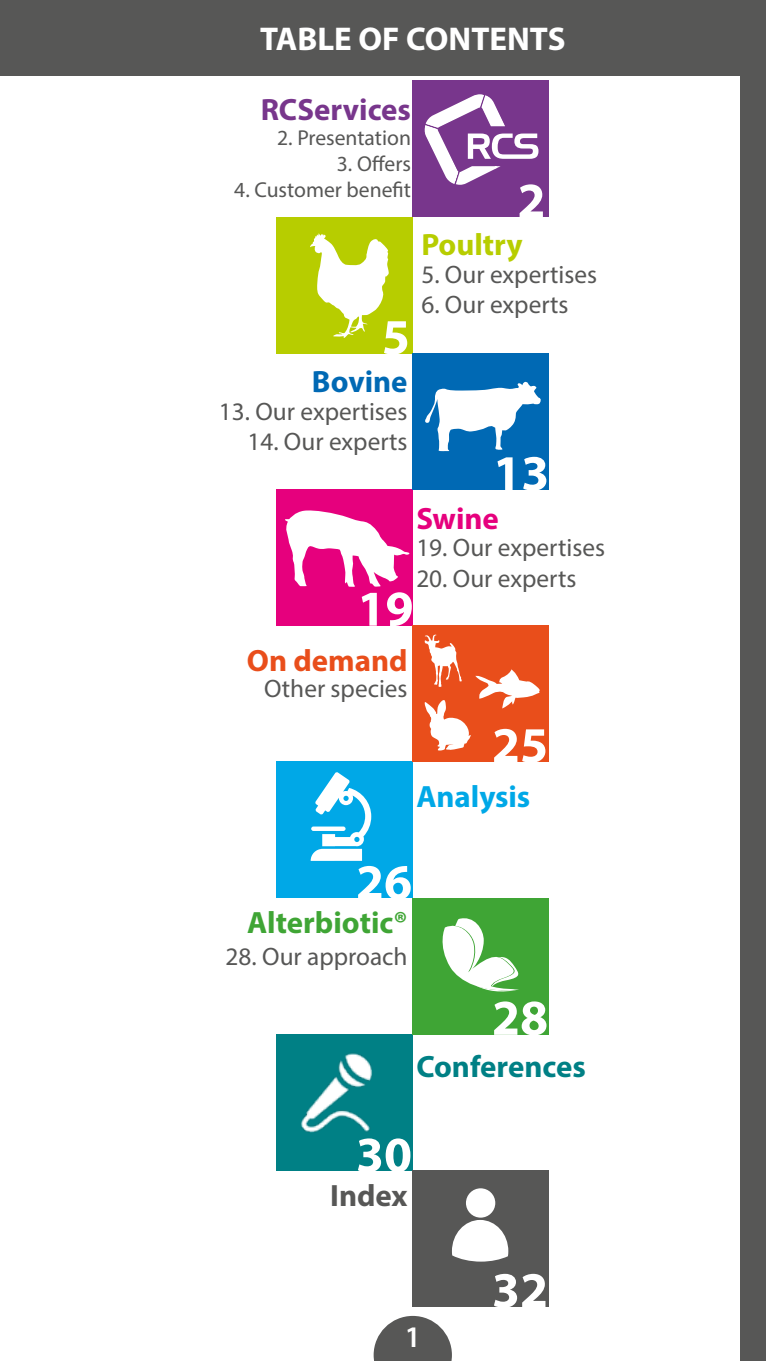
<style>
.page{position:relative;width:766px;height:1361px;background:#fff}
.page>*{position:absolute;margin:0;border:0;box-sizing:border-box;transform-origin:0 0}
.t1{font:700 50.4px "Myriad Pro";color:#fff}
.t2{font:700 33px "Myriad Pro";color:#fff}
.t3{font:700 30.9px "Myriad Pro";color:#3fa535}
.t4{font:700 30.9px "Myriad Pro";color:#008085}
.t5{font:700 30.9px "Myriad Pro";color:#78368c}
.t6{font:700 30.9px "Myriad Pro";color:#e94e1b}
.t7{font:700 30.9px "Myriad Pro";color:#00a8e7}
.t8{font:700 30.9px "Myriad Pro";color:#b7cd00}
.t9{font:700 30.9px "Myriad Pro";color:#0069b4}
.t10{font:700 30.9px "Myriad Pro";color:#575756}
.t11{font:700 30.9px "Myriad Pro";color:#e6007d}
.t12{font:600 30px "Myriad Pro";color:#fff}
.t13{font:25.2px "Myriad Pro";color:#575756}
.t14{font:21.6px "Myriad Pro";color:#575756}
</style>
<div class="page">
<div style="left:0;top:0;width:765px;height:76px;background:#575756"></div>
<svg style="left:373px;top:1316px;width:79px;height:45px"></svg>
<div style="left:740px;top:0;width:25px;height:1361px;background:#575756"></div>
<div style="left:276px;top:217px;width:136px;height:136px;background:#b7cd00"></div>
<div style="left:276px;top:489px;width:136px;height:136px;background:#e6007d"></div>
<div style="left:276px;top:1034px;width:136px;height:136px;background:#008085"></div>
<div style="left:276px;top:762px;width:136px;height:136px;background:#00a8e7"></div>
<div style="left:412px;top:353px;width:136px;height:136px;background:#0069b4"></div>
<div style="left:412px;top:81px;width:136px;height:136px;background:#78368c"></div>
<div style="left:412px;top:898px;width:136px;height:136px;background:#3fa535"></div>
<div style="left:412px;top:1170px;width:136px;height:136px;background:#575756"></div>
<div style="left:412px;top:625px;width:136px;height:137px;background:#e94e1b"></div>
<svg style="left:285px;top:510px;width:124px;height:77px"></svg>
<svg style="left:310px;top:233px;width:79px;height:105px"></svg>
<svg style="left:425px;top:382px;width:115px;height:69px"></svg>
<svg style="left:310px;top:772px;width:61px;height:89px"></svg>
<svg style="left:442px;top:918px;width:77px;height:74px"></svg>
<div style="left:466px;top:1188px;width:29px;height:29px;background:#fff;border-radius:50%"></div>
<svg style="left:452px;top:1220px;width:56px;height:41px"></svg>
<svg style="left:424px;top:94px;width:114px;height:91px"></svg>
<svg style="left:424px;top:634px;width:116px;height:116px"></svg>
<img style="left:300px;top:1053px;width:72px;height:80px">
<h2 class="t2" style="left:260px;top:18px;width:307px">TABLE OF CONTENTS</h2>
<p class="t5" style="left:261px;top:89px;width:152px">RCServices</p>
<p class="t14" style="left:277px;top:124px;width:135px">2. Presentation</p>
<p class="t14" style="left:337px;top:150px;width:76px">3. Offers</p>
<p class="t14" style="left:234px;top:176px;width:178px">4. Customer benefit</p>
<h1 class="t1" style="left:382px;top:304px;width:30px">5</h1>
<p class="t9" style="left:312px;top:362px;width:97px">Bovine</p>
<p class="t13" style="left:219px;top:396px;width:190px">13. Our expertises</p>
<p class="t13" style="left:247px;top:426px;width:162px">14. Our experts</p>
<h1 class="t1" style="left:517px;top:168px;width:30px">2</h1>
<p class="t8" style="left:421px;top:225px;width:103px">Poultry</p>
<p class="t13" style="left:421px;top:259px;width:177px">5. Our expertises</p>
<p class="t13" style="left:421px;top:289px;width:149px">6. Our experts</p>
<h1 class="t1" style="left:493px;top:440px;width:58px">13</h1>
<p class="t11" style="left:416px;top:498px;width:84px">Swine</p>
<p class="t13" style="left:416px;top:532px;width:190px">19. Our expertises</p>
<p class="t13" style="left:416px;top:562px;width:162px">20. Our experts</p>
<h1 class="t1" style="left:357px;top:576px;width:58px">19</h1>
<p class="t6" style="left:247px;top:641px;width:162px">On demand</p>
<p class="t13" style="left:264px;top:673px;width:145px">Other species</p>
<h1 class="t1" style="left:492px;top:712px;width:58px">25</h1>
<p class="t7" style="left:416px;top:776px;width:115px">Analysis</p>
<h1 class="t1" style="left:356px;top:849px;width:58px">26</h1>
<p class="t3" style="left:247px;top:903px;width:162px">Alterbiotic®</p>
<p class="t13" style="left:225px;top:941px;width:183px">28. Our approach</p>
<h1 class="t1" style="left:492px;top:985px;width:58px">28</h1>
<p class="t4" style="left:416px;top:1046px;width:171px">Conferences</p>
<h1 class="t1" style="left:356px;top:1122px;width:58px">30</h1>
<p class="t10" style="left:330px;top:1175px;width:79px">Index</p>
<p class="t12" style="left:404px;top:1318px;width:18px">1</p>
<h1 class="t1" style="left:492px;top:1257px;width:58px">32</h1>
</div>
